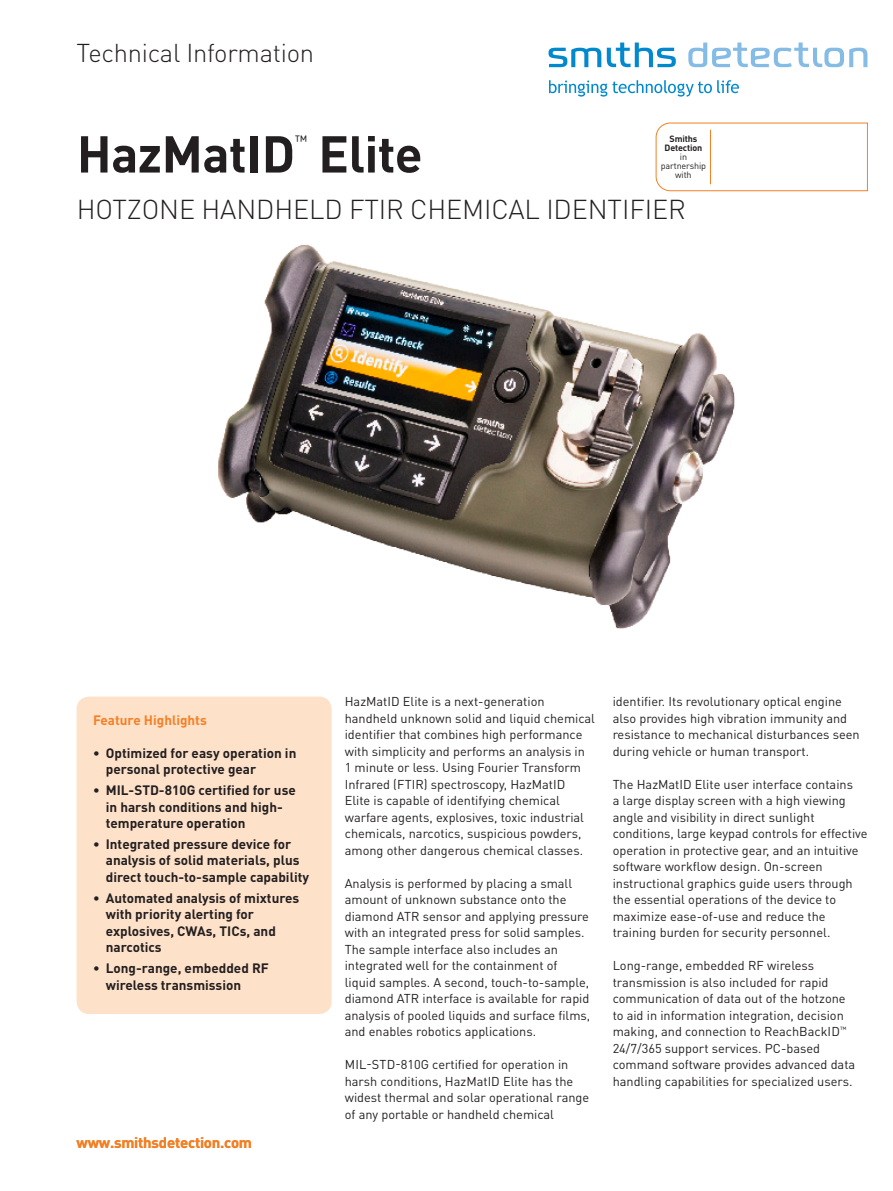
<style>
.page{position:relative;width:893px;height:1191px;background:#fff}
.page>*{position:absolute;margin:0;border:0;box-sizing:border-box;transform-origin:0 0}
.HeadLine{font:700 51px "DIN Pro";letter-spacing:-.01em;color:#231f20}
.SubLine{font:300 27px "DIN Pro";letter-spacing:-.005em;color:#231f20}
.TopLineFront{font:300 25.5px "DIN Pro";letter-spacing:-.01em;color:#231f20}
.Www{font:700 15px "DIN Pro";letter-spacing:-.015em;color:#f48026}
.HeadLine-2{font:14.85px "DIN Pro";color:#231f20}
.FeatureBody{font:700 13.5px/16.5px "DIN Pro";color:#231f20}
.FeatureHighlights{font:700 13.5px "DIN Pro";color:#f48026}
.BodyText{font:12.75px/16.5px "DIN Pro";color:#231f20}
.t1{font:9px/9px "DIN Pro";letter-spacing:-.015em;color:#231f20;text-align:center}
.t2{font:700 9px/9px "DIN Pro";letter-spacing:-.015em;color:#231f20;text-align:center}
</style>
<div class="page">
<img style="left:218px;top:191px;width:600px;height:438px">
<svg style="left:549px;top:48px;width:52px;height:19px"></svg>
<svg style="left:607px;top:43px;width:69px;height:24px"></svg>
<svg style="left:688px;top:43px;width:179px;height:24px"></svg>
<svg style="left:549px;top:80px;width:190px;height:17px"></svg>
<div style="left:77px;top:696px;width:255px;height:318px;background:#fee1c9;border-radius:13px"></div>
<svg style="left:655px;top:122px;width:213px;height:69px"></svg>
<hr style="left:710px;top:130px;width:1px;height:54px;background:#f48026">
<p class="TopLineFront" style="left:77px;top:35px;width:239px">Technical Information</p>
<p class="HeadLine" style="left:77px;top:119px;width:220px">HazMatID</p>
<p class="HeadLine-2" style="left:295px;top:131px;width:14px">™</p>
<p class="HeadLine" style="left:318px;top:119px;width:106px">Elite</p>
<p class="t2" style="left:664px;top:134px;width:39px">Smiths<br>Detection</p>
<p class="t1" style="left:661px;top:152px;width:47px">in partnership with</p>
<p class="SubLine" style="left:77px;top:191px;width:611px">HOTZONE HANDHELD FTIR CHEMICAL IDENTIFIER</p>
<p class="FeatureHighlights" style="left:93px;top:711px;width:115px">Feature Highlights</p>
<p class="FeatureBody" style="left:106px;top:744px;width:192px;text-indent:-13px">• Optimized for easy operation in personal protective gear</p>
<p class="FeatureBody" style="left:106px;top:781px;width:192px;text-indent:-13px">• MIL-STD-810G certified for use in harsh conditions and high&shy;temperature operation</p>
<p class="FeatureBody" style="left:106px;top:835px;width:205px;text-indent:-13px">• Integrated pressure device for analysis of solid materials, plus direct touch-to-sample capability</p>
<p class="FeatureBody" style="left:106px;top:889px;width:195px;text-indent:-13px">• Automated analysis of mixtures with priority alerting for explosives, CWAs, TICs, and narcotics</p>
<p class="FeatureBody" style="left:106px;top:959px;width:165px;text-indent:-13px">• Long-range, embedded RF wireless transmission</p>
<p class="Www" style="left:77px;top:1131px;width:177px">www.smithsdetection.com</p>
<p class="BodyText" style="left:345px;top:693px;width:252px">HazMatID Elite is a next-generation handheld unknown solid and liquid chemical identifier that combines high performance with simplicity and performs an analysis in<br>1 minute or less. Using Fourier Transform Infrared (FTIR) spectroscopy, HazMatID<br>Elite is capable of identifying chemical warfare agents, explosives, toxic industrial chemicals, narcotics, suspicious powders, among other dangerous chemical classes.</p>
<p class="BodyText" style="left:345px;top:874px;width:247px">Analysis is performed by placing a small amount of unknown substance onto the diamond ATR sensor and applying pressure with an integrated press for solid samples.<br>The sample interface also includes an integrated well for the containment of liquid samples. A second, touch-to-sample, diamond ATR interface is available for rapid analysis of pooled liquids and surface films, and enables robotics applications.</p>
<p class="BodyText" style="left:345px;top:1056px;width:246px">MIL-STD-810G certified for operation in harsh conditions, HazMatID Elite has the widest thermal and solar operational range of any portable or handheld chemical</p>
<p class="BodyText" style="left:613px;top:693px;width:249px">identifier. Its revolutionary optical engine also provides high vibration immunity and resistance to mechanical disturbances seen during vehicle or human transport.</p>
<p class="BodyText" style="left:613px;top:775px;width:256px">The HazMatID Elite user interface contains<br>a large display screen with a high viewing angle and visibility in direct sunlight conditions, large keypad controls for effective operation in protective gear, and an intuitive software workflow design. On-screen instructional graphics guide users through the essential operations of the device to maximize ease-of-use and reduce the training burden for security personnel.</p>
<p class="BodyText" style="left:613px;top:957px;width:244px">Long-range, embedded RF wireless transmission is also included for rapid communication of data out of the hotzone to aid in information integration, decision making, and connection to ReachBackID<sup>™ </sup>24/7/365 support services. PC-based command software provides advanced data handling capabilities for specialized users.</p>
</div>
